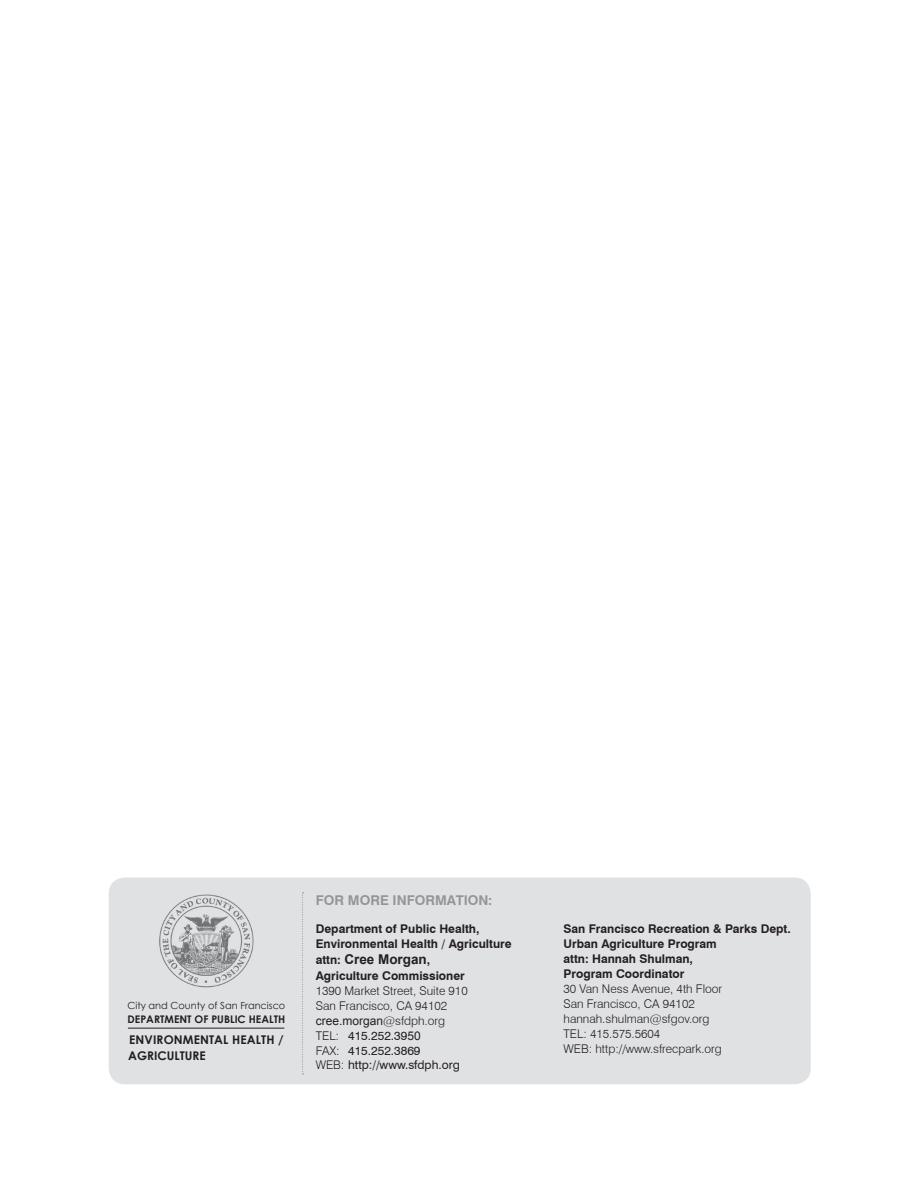
<style>
.page{position:relative;width:918px;height:1188px;background:#fff}
.page>*{position:absolute;margin:0;border:0;box-sizing:border-box;transform-origin:0 0}
.t1{font:700 13.5px "Swiss 721 BT";color:#939598}
.t2{font:700 13.5px "Arial";color:#231f20}
.t3{font:700 12px/15px "Swiss 721 BT";color:#231f20}
.t4{font:300 12px/15px "Swiss 721 BT";color:#231f20}
.t5{font:12px/15px "Swiss 721 BT";color:#231f20}
.t6{font:700 12px/16.5px "Century Gothic";letter-spacing:.01em;color:#231f20}
.t7{font:12px "Arial";color:#231f20}
.t8{font:700 10.5px "Century Gothic";color:#231f20}
.t9{font:9.75px "Century Gothic";color:#231f20}
.s1{font-family:"Swiss 721 BT";font-size:12px}
.s2{font-family:"Swiss 721 BT";font-weight:300}
.s3{font-weight:300}
.s4{font-family:"Arial"}
</style>
<div class="page">
<div style="left:109px;top:878px;width:702px;height:206px;background:#e0e1e3;border-radius:16px"></div>
<svg style="left:302px;top:892px;width:2px;height:182px"></svg>
<img style="left:159px;top:894px;width:95px;height:94px">
<hr style="left:128px;top:1028px;width:156px;height:1px;background:#231f20">
<p class="t9" style="left:128px;top:999px;width:159px">City and County of San Francisco</p>
<p class="t8" style="left:128px;top:1011px;width:159px">DEPARTMENT OF PUBLIC HEALTH</p>
<p class="t6" style="left:128px;top:1031px;width:157px">ENVIRONMENTAL HEALTH /<br>AGRICULTURE</p>
<p class="t1" style="left:316px;top:892px;width:178px">FOR MORE INFORMATION:</p>
<p class="t3" style="left:316px;top:921px;width:197px">Department of Public Health,<br>Environmental Health / Agriculture</p>
<p class="t2" style="left:316px;top:951px;width:116px"><span class="s1">attn:</span> Cree Morgan<span class="s1">,</span></p>
<p class="t3" style="left:316px;top:968px;width:151px">Agriculture Commissioner</p>
<p class="t4" style="left:316px;top:983px;width:153px">1390 Market Street, Suite 910<br>San Francisco, CA 94102</p>
<p class="t7" style="left:316px;top:1013px;width:131px">cree.morgan<span class="s2">@sfdph.org</span></p>
<p class="t5" style="left:316px;top:1028px;width:146px"><span class="s3">TEL:</span> 415.252.39<span class="s4">50<br></span><span class="s3">FAX:</span> 415.252.3869<br><span class="s3">WEB:</span> http://www.sfdph.org</p>
<p class="t3" style="left:564px;top:921px;width:229px">San Francisco Recreation &amp; Parks Dept.<br>Urban Agriculture Program<br>attn: Hannah Shulman,<br>Program Coordinator</p>
<p class="t4" style="left:564px;top:981px;width:160px">30 Van Ness Avenue, 4th Floor<br>San Francisco, CA 94102 hannah.shulman@sfgov.org<br>TEL: 415.575.5604<br>WEB: http://www.sfrecpark.org</p>
</div>
